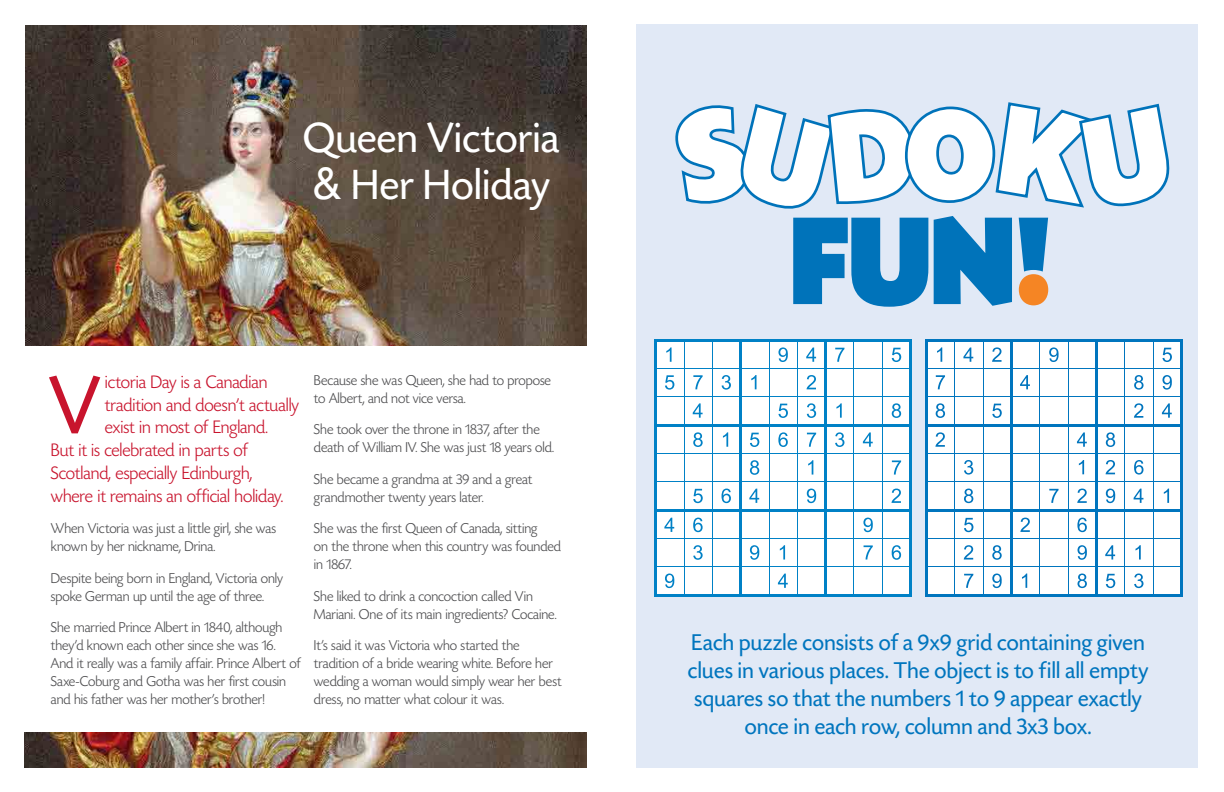
<style>
.page{position:relative;width:1224px;height:792px;background:#fff}
.page>*{position:absolute;margin:0;border:0;box-sizing:border-box;transform-origin:0 0}
.t1{font:44.5px/47.2px "Today SHOP";letter-spacing:.015em;color:#fff}
.t2{font:24px/28px "Today SHOP";letter-spacing:.02em;color:#0075be;text-align:center}
.t3{font:300 19px "Today Sans HEFOP";letter-spacing:-.005em;color:#c8142d}
.t4{font:300 15px/18px "Today Sans HEFOP";color:#4d4d4f}
.s1{font-family:"Helvetica"}
</style>
<div class="page">
<div style="left:636px;top:24px;width:562px;height:744px;background:#e1e9f6"></div>
<svg style="left:675px;top:102px;width:495px;height:205px"></svg>
<div style="left:1019px;top:274px;width:29px;height:31px;background:#f58524;border-radius:50%"></div>
<svg style="left:925px;top:340px;width:258px;height:257px"></svg>
<svg style="left:654px;top:340px;width:258px;height:257px"></svg>
<img style="left:26px;top:26px;width:560px;height:320px">
<svg style="left:49px;top:376px;width:51px;height:57px"></svg>
<img style="left:24px;top:733px;width:562px;height:35px">
<h1 class="t1" style="left:303px;top:116px;width:258px">Queen Victoria <span class="s1">&amp;</span> Her Holiday</h1>
<p class="t3" style="left:105px;top:372px;width:164px">ictoria Day is a Canadian</p>
<p class="t3" style="left:105px;top:395px;width:196px">tradition and doesn’t actually</p>
<p class="t3" style="left:105px;top:417px;width:165px">exist in most of England.</p>
<p class="t3" style="left:51px;top:440px;width:198px">But it is celebrated in parts of</p>
<p class="t3" style="left:51px;top:463px;width:203px">Scotland, especially Edinburgh,</p>
<p class="t3" style="left:51px;top:486px;width:234px">where it remains an official holiday.</p>
<p class="t4" style="left:51px;top:520px;width:227px">When Victoria was just a little girl, she was known by her nickname, Drina.</p>
<p class="t4" style="left:51px;top:570px;width:234px">Despite being born in England, Victoria only spoke German up until the age of three.</p>
<p class="t4" style="left:51px;top:619px;width:251px">She married Prince Albert in 1840, although they’d known each other since she was 16.<br>And it really was a family affair. Prince Albert of Saxe-Coburg and Gotha was her first cousin and his father was her mother’s brother!</p>
<p class="t4" style="left:314px;top:372px;width:239px">Because she was Queen, she had to propose to Albert, and not vice versa.</p>
<p class="t4" style="left:314px;top:421px;width:242px">She took over the throne in 1837, after the death of William IV. She was just 18 years old.</p>
<p class="t4" style="left:314px;top:471px;width:220px">She became a grandma at 39 and a great grandmother twenty years later.</p>
<p class="t4" style="left:314px;top:520px;width:249px">She was the first Queen of Canada, sitting<br>on the throne when this country was founded in 1867.</p>
<p class="t4" style="left:314px;top:588px;width:244px">She liked to drink a concoction called Vin<br>Mariani. One of its main ingredients? Cocaine.</p>
<p class="t4" style="left:314px;top:637px;width:249px">It’s said it was Victoria who started the tradition of a bride wearing white. Before her wedding a woman would simply wear her best dress, no matter what colour it was.</p>
<h2 class="t2" style="left:688px;top:629px;width:462px">Each puzzle consists of a 9x9 grid containing given clues in various places. The object is to fill all empty squares so that the numbers 1 to 9 appear exactly once in each row, column and 3x3 box.</h2>
</div>
